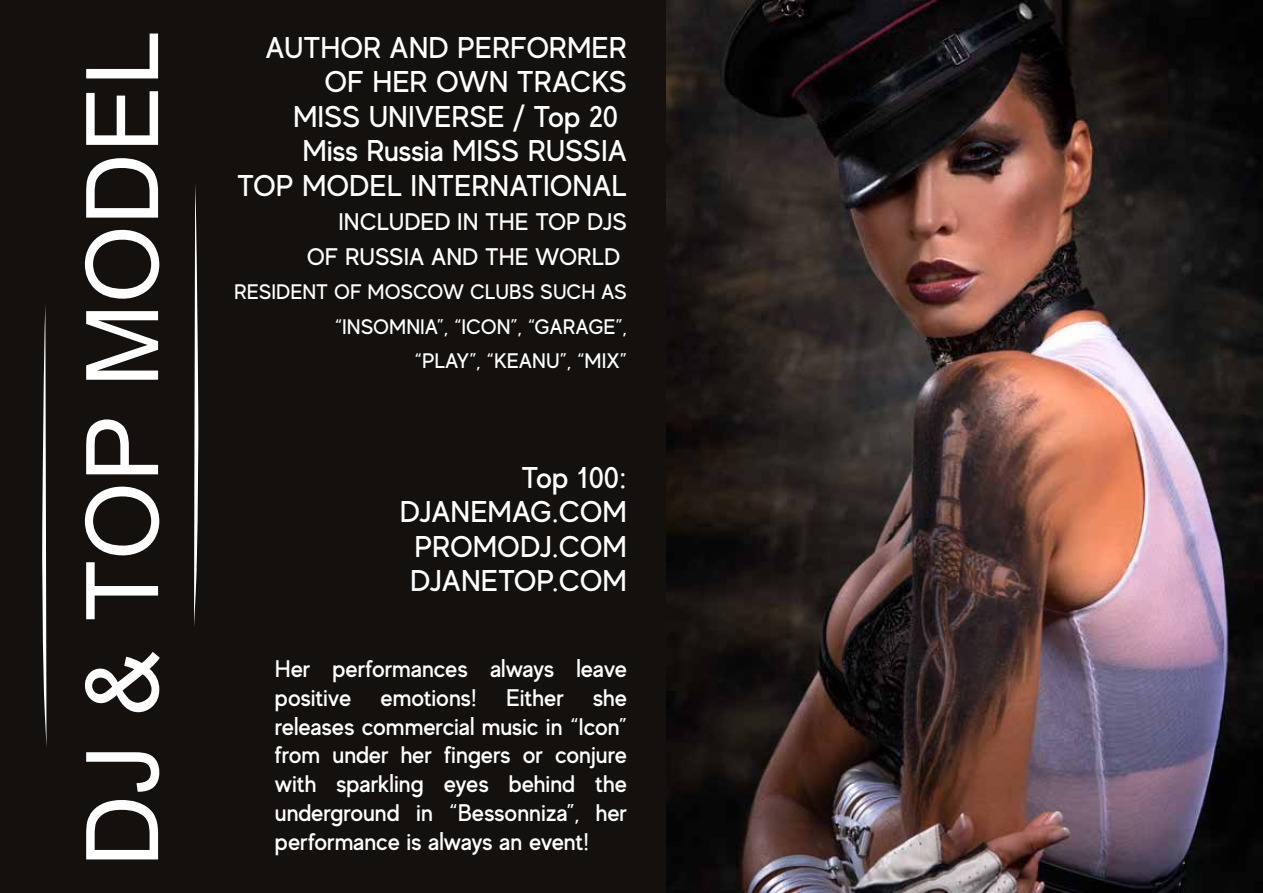
<style>
.page{position:relative;width:1263px;height:893px;background:#fff}
.page>*{position:absolute;margin:0;border:0;box-sizing:border-box;transform-origin:0 0}
.t1{font:500 30px/34.5px "MADE Evolve Sans";color:#fff;text-align:right}
.t2{font:500 24px/28.8px "MADE Evolve Sans";color:#fff;text-align:right}
.t3{font:500 21px/34.5px "MADE Evolve Sans";color:#fff;text-align:right}
</style>
<div class="page">
<div style="left:0;top:0;width:727px;height:893px;background:#13100d"></div>
<img style="left:667px;top:0;width:596px;height:893px">
<svg style="left:86px;top:800px;width:72px;height:59px"></svg>
<svg style="left:86px;top:752px;width:73px;height:40px"></svg>
<svg style="left:85px;top:652px;width:75px;height:60px"></svg>
<svg style="left:86px;top:562px;width:72px;height:57px"></svg>
<svg style="left:85px;top:487px;width:74px;height:68px"></svg>
<svg style="left:86px;top:419px;width:72px;height:55px"></svg>
<svg style="left:86px;top:311px;width:72px;height:69px"></svg>
<svg style="left:85px;top:230px;width:74px;height:69px"></svg>
<svg style="left:86px;top:158px;width:72px;height:60px"></svg>
<svg style="left:86px;top:91px;width:72px;height:54px"></svg>
<svg style="left:86px;top:34px;width:72px;height:44px"></svg>
<svg style="left:42px;top:305px;width:5px;height:442px"></svg>
<svg style="left:194px;top:184px;width:4px;height:442px"></svg>
<p class="t1" style="left:237px;top:29px;width:391px">AUTHOR AND PERFORMER<br>OF HER OWN TRACKS<br>MISS UNIVERSE / Top 20<br>Miss Russia MISS RUSSIA<br>TOP MODEL INTERNATIONAL</p>
<p class="t2" style="left:307px;top:204px;width:322px;line-height:34.5px">INCLUDED IN THE TOP DJS<br>OF RUSSIA AND THE WORLD</p>
<p class="t3" style="left:234px;top:274px;width:394px">RESIDENT OF MOSCOW CLUBS SUCH AS “INSOMNIA”, “ICON”, “GARAGE”,<br>“PLAY”, “KEANU”, “MIX”</p>
<p class="t1" style="left:400px;top:459px;width:229px">Top 100:<br>DJANEMAG.COM<br>PROMODJ.COM<br>DJANETOP.COM</p>
<p class="t2" style="left:275px;top:653px;width:354px;text-align:justify">Her performances always leave positive emotions! Either she releases commercial music in “Icon” from under her fingers or conjure with sparkling eyes behind the underground in “Bessonniza”, her performance is always an event!</p>
</div>
